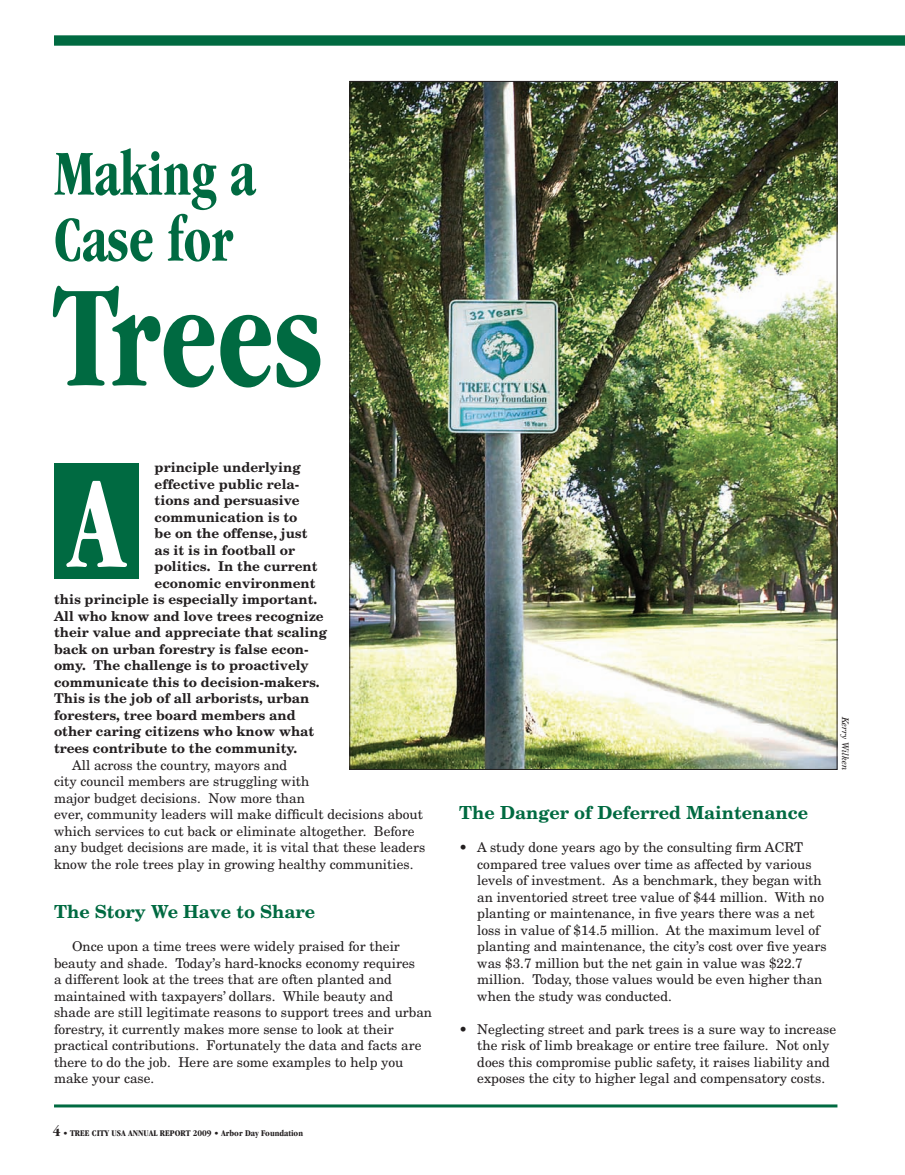
<style>
.page{position:relative;width:905px;height:1175px;background:#fff}
.page>*{position:absolute;margin:0;border:0;box-sizing:border-box;transform-origin:0 0}
.t1{font:700 condensed 150px "Garamond";color:#006a41;scale:.85 1}
.t2{font:700 condensed 135px "Garamond";color:#fff;scale:.85 1}
.t3{font:700 condensed 66px/66px "Garamond";color:#006a41;scale:.85 1}
.t4{font:700 18px "New Century Schlbk";color:#006a41}
.t5{font:13.5px/16.5px "New Century Schlbk";color:#231f20}
.t6{font:700 13.5px "New Century Schlbk";color:#231f20}
.t7{font:700 condensed 9px "Garamond";color:#231f20;scale:1.05 1}
.t8{font:italic 9px "New Century Schlbk";color:#231f20}
.s1{font-size:15px}
</style>
<div class="page">
<svg style="left:54px;top:35px;width:850px;height:11px"></svg>
<hr style="left:54px;top:1104px;width:783px;height:3px;background:#006a41">
<img style="left:351px;top:83px;width:484px;height:685px">
<div style="left:54px;top:463px;width:84px;height:116px;background:#006a41"></div>
<h3 class="t3" style="left:54px;top:140px;width:238px">Making a<br>Case for</h3>
<h1 class="t1" style="left:54px;top:252px;width:318px">Trees</h1>
<p class="t6" style="left:155px;top:459px;width:147px">principle underlying</p>
<p class="t6" style="left:155px;top:475px;width:146px">effective public rela-</p>
<p class="t6" style="left:155px;top:492px;width:146px">tions and persuasive</p>
<p class="t6" style="left:155px;top:508px;width:144px">communication is to</p>
<p class="t6" style="left:155px;top:525px;width:154px">be on the offense, just</p>
<p class="t6" style="left:155px;top:541px;width:142px">as it is in football or</p>
<p class="t6" style="left:155px;top:558px;width:164px">politics. In the current</p>
<p class="t6" style="left:155px;top:574px;width:162px">economic environment</p>
<p class="t6" style="left:54px;top:591px;width:265px">this principle is especially important.</p>
<p class="t6" style="left:54px;top:607px;width:271px">All who know and love trees recognize</p>
<p class="t6" style="left:54px;top:624px;width:274px">their value and appreciate that scaling</p>
<p class="t6" style="left:54px;top:640px;width:256px">back on urban forestry is false econ-</p>
<p class="t6" style="left:54px;top:657px;width:256px">omy. The challenge is to proactively</p>
<p class="t6" style="left:54px;top:673px;width:267px">communicate this to decision-makers.</p>
<p class="t6" style="left:54px;top:690px;width:257px">This is the job of all arborists, urban</p>
<p class="t6" style="left:54px;top:706px;width:243px">foresters, tree board members and</p>
<p class="t6" style="left:54px;top:723px;width:262px">other caring citizens who know what</p>
<p class="t6" style="left:54px;top:739px;width:244px">trees contribute to the community.</p>
<p class="t5" style="left:54px;top:756px;width:373px;text-indent:18px">All across the country, mayors and<br>city council members are struggling with<br>major budget decisions. Now more than<br>ever, community leaders will make difficult decisions about which services to cut back or eliminate altogether. Before any budget decisions are made, it is vital that these leaders know the role trees play in growing healthy communities.</p>
<h3 class="t4" style="left:54px;top:900px;width:263px">The Story We Have to Share</h3>
<p class="t5" style="left:54px;top:938px;width:379px;text-indent:18px">Once upon a time trees were widely praised for their beauty and shade. Today’s hard-knocks economy requires<br>a different look at the trees that are often planted and maintained with taxpayers’ dollars. While beauty and shade are still legitimate reasons to support trees and urban forestry, it currently makes more sense to look at their practical contributions. Fortunately the data and facts are there to do the job. Here are some examples to help you make your case.</p>
<h2 class="t2" style="left:68px;top:447px;width:69px">A</h2>
<p class="t7" style="left:53px;top:1128px;width:240px"><span class="s1">4</span> • TREE CITY USA ANNUAL REPORT 2009 • Arbor Day Foundation</p>
<p class="t8" style="left:850px;top:716px;width:55px;rotate:90deg">Kerry Wilken</p>
<h3 class="t4" style="left:459px;top:801px;width:350px">The Danger of Deferred Maintenance</h3>
<p class="t5" style="left:477px;top:839px;width:351px;text-indent:-18px">• A study done years ago by the consulting firm ACRT compared tree values over time as affected by various levels of investment. As a benchmark, they began with an inventoried street tree value of $44 million. With no planting or maintenance, in five years there was a net loss in value of $14.5 million. At the maximum level of planting and maintenance, the city’s cost over five years was $3.7 million but the net gain in value was $22.7 million. Today, those values would be even higher than when the study was conducted.</p>
<p class="t5" style="left:477px;top:1020px;width:360px;text-indent:-18px">• Neglecting street and park trees is a sure way to increase the risk of limb breakage or entire tree failure. Not only does this compromise public safety, it raises liability and exposes the city to higher legal and compensatory costs.</p>
</div>
